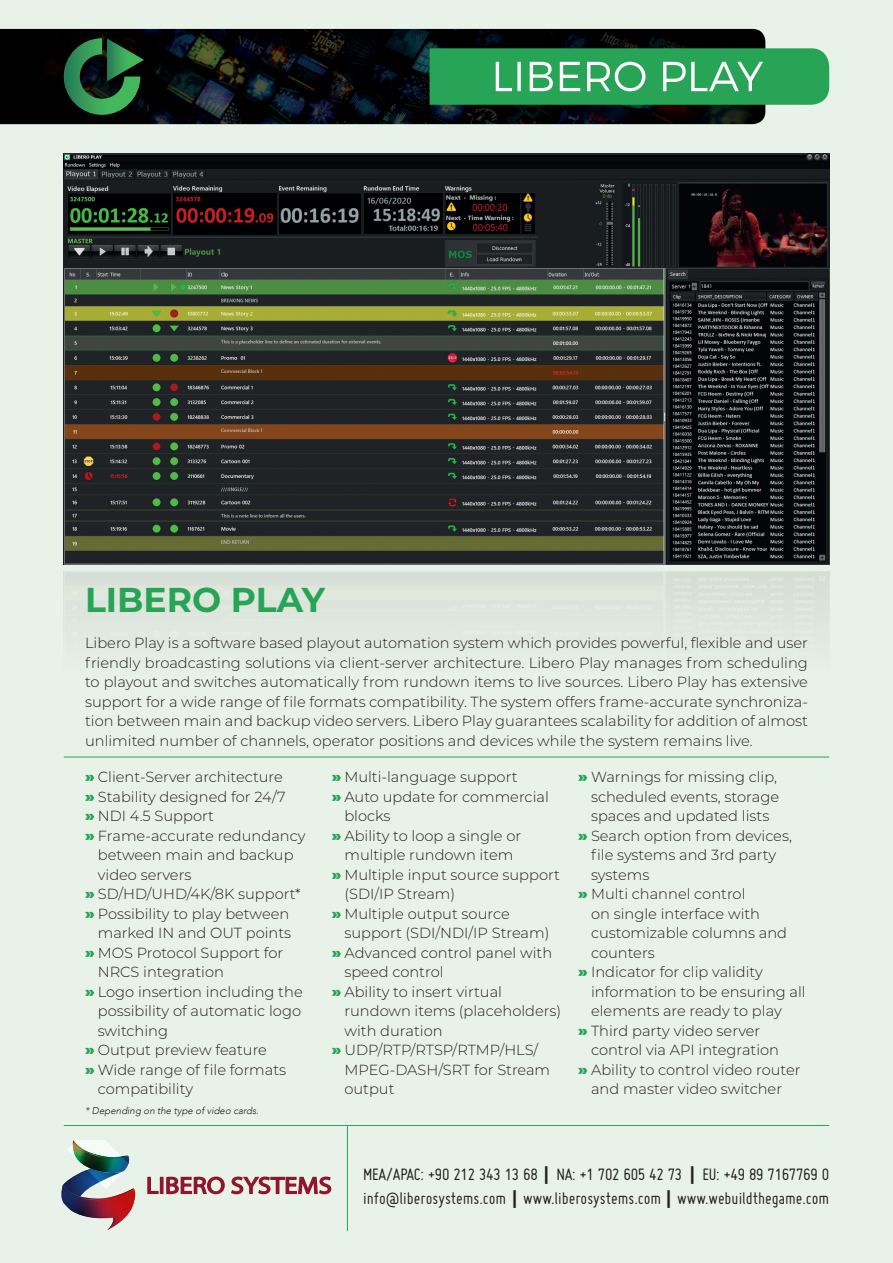
<style>
.page{position:relative;width:893px;height:1263px;background:#e9f2e9}
.page>*{position:absolute;margin:0;border:0;box-sizing:border-box;transform-origin:0 0}
.t1{font:700 34.5px "Montserrat";color:#28a456}
.t2{font:18px/24px "Miso";color:#231f20}
.t3{font:300 14.7px/19.5px "Montserrat";color:#231f20;text-align:justify}
.t4{font:italic 300 9.75px "Avenir LT Std 35";color:#231f20}
.s1{font-weight:900;font-size:15px;color:#28a456}
.s2{font-family:"Open Sans";font-weight:800}
</style>
<div class="page">
<hr style="left:64px;top:757px;width:765px;height:1px;background:#28a456">
<hr style="left:64px;top:1125px;width:765px;height:1px;background:#28a456">
<hr style="left:347px;top:1126px;width:1px;height:105px;background:#28a456">
<img style="left:64px;top:153px;width:765px;height:412px">
<svg style="left:147px;top:1176px;width:185px;height:19px"></svg>
<img style="left:61px;top:1140px;width:75px;height:91px">
<img style="left:0;top:29px;width:765px;height:95px">
<svg style="left:430px;top:48px;width:399px;height:57px;background:#3dab66"></svg>
<svg style="left:64px;top:38px;width:80px;height:77px;background:#1e5131"></svg>
<h1 class="t1" style="left:85px;top:575px;width:242px">LIBERO PLAY</h1>
<p class="t3" style="left:85px;top:633px;width:724px">Libero Play is a software based playout automation system which provides powerful, flexible and user friendly broadcasting solutions via client-server architecture. Libero Play manages from scheduling to playout and switches automatically from rundown items to live sources. Libero Play has extensive support for a wide range of file formats compatibility. The system offers frame-accurate synchroniza&shy;tion between main and backup video servers. Libero Play guarantees scalability for addition of almost unlimited number of channels, operator positions and devices while the system remains live.</p>
<p class="t3" style="left:85px;top:767px;width:199px"><span class="s1">»</span> Client-Server architecture</p>
<p class="t3" style="left:85px;top:786px;width:202px"><span class="s1">»</span> Stability designed for 24/7</p>
<p class="t3" style="left:85px;top:806px;width:130px"><span class="s1">»</span> NDI 4.5 Support</p>
<p class="t3" style="left:85px;top:825px;width:222px"><span class="s1">»</span> Frame-accurate redundancy</p>
<p class="t3" style="left:98px;top:845px;width:197px">between main and backup</p>
<p class="t3" style="left:98px;top:864px;width:95px">video servers</p>
<p class="t3" style="left:85px;top:884px;width:217px"><span class="s1">»</span> SD/HD/UHD/4K/8K support*</p>
<p class="t3" style="left:85px;top:903px;width:206px"><span class="s1">»</span> Possibility to play between</p>
<p class="t3" style="left:98px;top:923px;width:195px">marked IN and OUT points</p>
<p class="t3" style="left:85px;top:942px;width:200px"><span class="s1">»</span> MOS Protocol Support for</p>
<p class="t3" style="left:98px;top:962px;width:128px">NRCS integration</p>
<p class="t3" style="left:85px;top:981px;width:219px"><span class="s1">»</span> Logo insertion including the</p>
<p class="t3" style="left:98px;top:1001px;width:205px">possibility of automatic logo</p>
<p class="t3" style="left:98px;top:1020px;width:72px">switching</p>
<p class="t3" style="left:85px;top:1040px;width:183px"><span class="s1">»</span> Output preview feature</p>
<p class="t3" style="left:85px;top:1059px;width:203px"><span class="s1">»</span> Wide range of file formats</p>
<p class="t3" style="left:98px;top:1079px;width:97px">compatibility</p>
<p class="t3" style="left:578px;top:767px;width:200px"><span class="s1">»</span> Warnings for missing clip,</p>
<p class="t3" style="left:591px;top:786px;width:190px">scheduled events, storage</p>
<p class="t3" style="left:591px;top:806px;width:180px">spaces and updated lists</p>
<p class="t3" style="left:578px;top:825px;width:215px"><span class="s1">»</span> Search option from devices,</p>
<p class="t3" style="left:591px;top:845px;width:187px">file systems and 3rd party</p>
<p class="t3" style="left:591px;top:864px;width:60px">systems</p>
<p class="t3" style="left:578px;top:884px;width:169px"><span class="s1">»</span> Multi channel control</p>
<p class="t3" style="left:591px;top:903px;width:171px">on single interface with</p>
<p class="t3" style="left:591px;top:923px;width:198px">customizable columns and</p>
<p class="t3" style="left:591px;top:942px;width:65px">counters</p>
<p class="t3" style="left:578px;top:962px;width:186px"><span class="s1">»</span> Indicator for clip validity</p>
<p class="t3" style="left:591px;top:981px;width:216px">information to be ensuring all</p>
<p class="t3" style="left:591px;top:1001px;width:192px">elements are ready to play</p>
<p class="t3" style="left:578px;top:1020px;width:184px"><span class="s1">»</span> Third party video server</p>
<p class="t3" style="left:591px;top:1040px;width:190px">control via API integration</p>
<p class="t3" style="left:578px;top:1059px;width:224px"><span class="s1">»</span> Ability to control video router</p>
<p class="t3" style="left:591px;top:1079px;width:193px">and master video switcher</p>
<p class="t3" style="left:332px;top:767px;width:187px"><span class="s1">»</span> Multi-language support</p>
<p class="t3" style="left:332px;top:786px;width:219px"><span class="s1">»</span> Auto update for commercial</p>
<p class="t3" style="left:344px;top:806px;width:48px">blocks</p>
<p class="t3" style="left:332px;top:825px;width:191px"><span class="s1">»</span> Ability to loop a single or</p>
<p class="t3" style="left:344px;top:845px;width:170px">multiple rundown item</p>
<p class="t3" style="left:332px;top:864px;width:230px"><span class="s1">»</span> Multiple input source support</p>
<p class="t3" style="left:344px;top:884px;width:112px">(SDI/IP Stream)</p>
<p class="t3" style="left:332px;top:903px;width:180px"><span class="s1">»</span> Multiple output source</p>
<p class="t3" style="left:344px;top:923px;width:206px">support (SDI/NDI/IP Stream)</p>
<p class="t3" style="left:332px;top:942px;width:222px"><span class="s1">»</span> Advanced control panel with</p>
<p class="t3" style="left:344px;top:962px;width:101px">speed control</p>
<p class="t3" style="left:332px;top:981px;width:172px"><span class="s1">»</span> Ability to insert virtual</p>
<p class="t3" style="left:344px;top:1001px;width:218px">rundown items (placeholders)</p>
<p class="t3" style="left:344px;top:1020px;width:100px">with duration</p>
<p class="t3" style="left:332px;top:1040px;width:208px"><span class="s1">»</span> UDP/RTP/RTSP/RTMP/HLS/</p>
<p class="t3" style="left:344px;top:1059px;width:207px">MPEG-DASH/SRT for Stream</p>
<p class="t3" style="left:344px;top:1079px;width:52px">output</p>
<p class="t4" style="left:85px;top:1105px;width:175px">* Depending on the type of video cards.</p>
<p class="t2" style="left:363px;top:1162px;width:468px">MEA/APAC: +90 212 343 13 68 <span class="s2">|</span> NA: +1 702 605 42 73 <span class="s2">|</span> EU: +49 89 7167769 0 info@liberosystems.com <span class="s2">|</span> www.liberosystems.com <span class="s2">|</span> www.webuildthegame.com</p>
</div>
